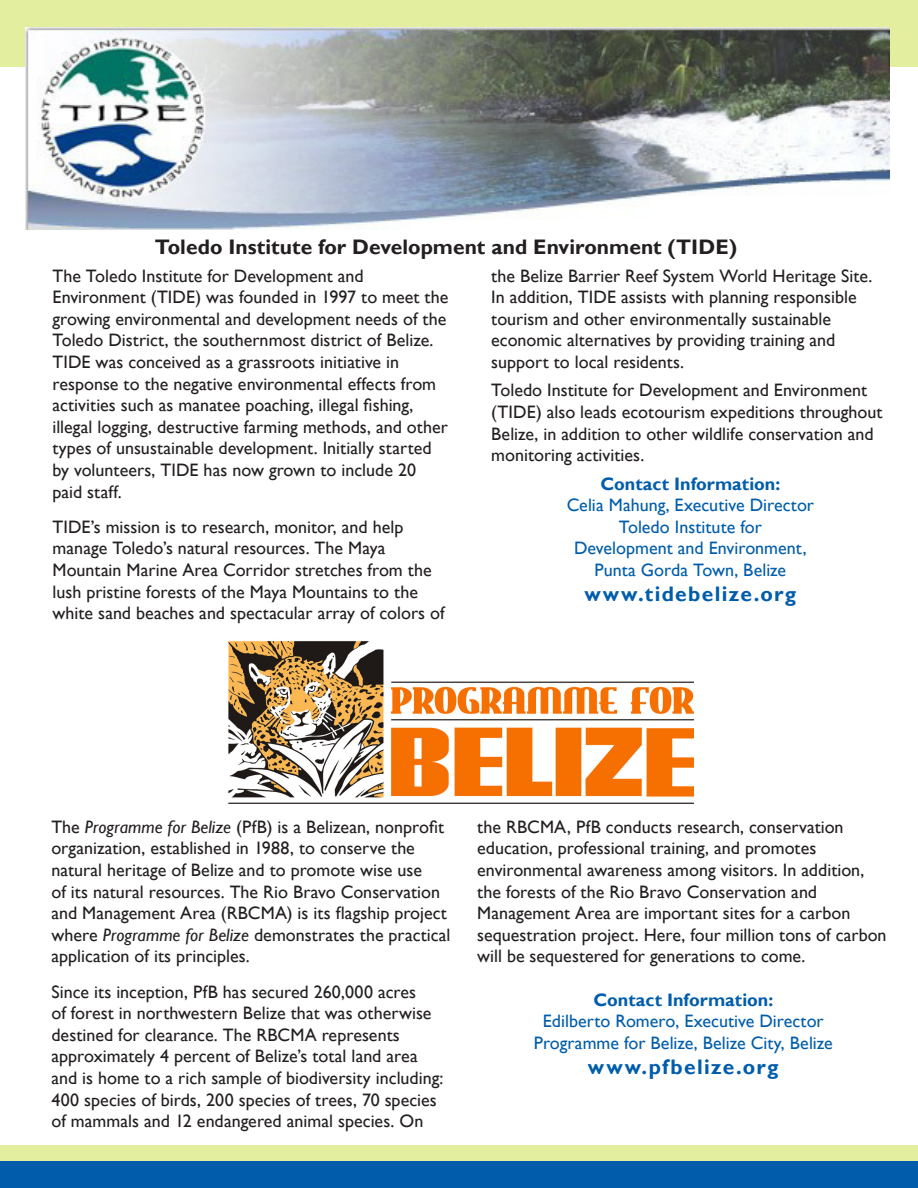
<style>
.page{position:relative;width:918px;height:1188px;background:#fff}
.page>*{position:absolute;margin:0;border:0;box-sizing:border-box;transform-origin:0 0}
.t1{font:700 21px "Gill Sans";color:#231f20}
.t2{font:700 21px "Gill Sans";letter-spacing:.06em;color:#015dab}
.t3{font:18px/21.6px "Gill Sans";color:#231f20}
.t4{font:18px "Gill Sans";color:#015dab}
.t5{font:700 18px "Gill Sans";color:#015dab}
.s1{font-style:italic}
</style>
<div class="page">
<div style="left:0;top:1146px;width:918px;height:21px;background:#e3ee9f"></div>
<div style="left:0;top:1161px;width:918px;height:27px;background:#015dab"></div>
<div style="left:0;top:0;width:918px;height:66px;background:#e3ee9f"></div>
<img style="left:26px;top:27px;width:864px;height:203px">
<img style="left:228px;top:641px;width:465px;height:163px">
<p class="t1" style="left:155px;top:234px;width:584px">Toledo Institute for Development and Environment (TIDE)</p>
<p class="t3" style="left:52px;top:265px;width:397px">The Toledo Institute for Development and Environment (TIDE) was founded in 1997 to meet the growing environmental and development needs of the Toledo District, the southernmost district of Belize.<br>TIDE was conceived as a grassroots initiative in response to the negative environmental effects from activities such as manatee poaching, illegal fishing, illegal logging, destructive farming methods, and other types of unsustainable development. Initially started by volunteers, TIDE has now grown to include 20 paid staff.</p>
<p class="t3" style="left:52px;top:516px;width:394px">TIDE’s mission is to research, monitor, and help manage Toledo’s natural resources. The Maya Mountain Marine Area Corridor stretches from the lush pristine forests of the Maya Mountains to the white sand beaches and spectacular array of colors of</p>
<p class="t3" style="left:491px;top:265px;width:383px">the Belize Barrier Reef System World Heritage Site.<br>In addition, TIDE assists with planning responsible tourism and other environmentally sustainable economic alternatives by providing training and support to local residents.</p>
<p class="t3" style="left:491px;top:380px;width:393px">Toledo Institute for Development and Environment (TIDE) also leads ecotourism expeditions throughout Belize, in addition to other wildlife conservation and monitoring activities.</p>
<p class="t5" style="left:600px;top:473px;width:181px">Contact Information:</p>
<p class="t4" style="left:567px;top:495px;width:249px">Celia Mahung, Executive Director</p>
<p class="t4" style="left:619px;top:516px;width:144px">Toledo Institute for</p>
<p class="t4" style="left:574px;top:538px;width:234px">Development and Environment,</p>
<p class="t4" style="left:594px;top:559px;width:193px">Punta Gorda Town, Belize</p>
<p class="t2" style="left:584px;top:581px;width:213px">www.tidebelize.org</p>
<p class="t3" style="left:51px;top:816px;width:394px">The <span class="s1">Programme for Belize</span> (PfB) is a Belizean, nonprofit</p>
<p class="t3" style="left:51px;top:838px;width:401px">organization, established in 1988, to conserve the natural heritage of Belize and to promote wise use<br>of its natural resources. The Rio Bravo Conservation and Management Area (RBCMA) is its flagship project where <span class="s1">Programme for Belize</span> demonstrates the practical application of its principles.</p>
<p class="t3" style="left:51px;top:981px;width:394px">Since its inception, PfB has secured 260,000 acres<br>of forest in northwestern Belize that was otherwise destined for clearance. The RBCMA represents approximately 4 percent of Belize’s total land area and is home to a rich sample of biodiversity including:<br>400 species of birds, 200 species of trees, 70 species of mammals and 12 endangered animal species. On</p>
<p class="t3" style="left:477px;top:816px;width:411px">the RBCMA, PfB conducts research, conservation education, professional training, and promotes environmental awareness among visitors. In addition, the forests of the Rio Bravo Conservation and Management Area are important sites for a carbon sequestration project. Here, four million tons of carbon will be sequestered for generations to come.</p>
<p class="t5" style="left:593px;top:989px;width:181px">Contact Information:</p>
<p class="t4" style="left:543px;top:1011px;width:282px">Edilberto Romero, Executive Director</p>
<p class="t4" style="left:534px;top:1032px;width:301px">Programme for Belize, Belize City, Belize</p>
<p class="t2" style="left:588px;top:1054px;width:192px">www.pfbelize.org</p>
</div>
